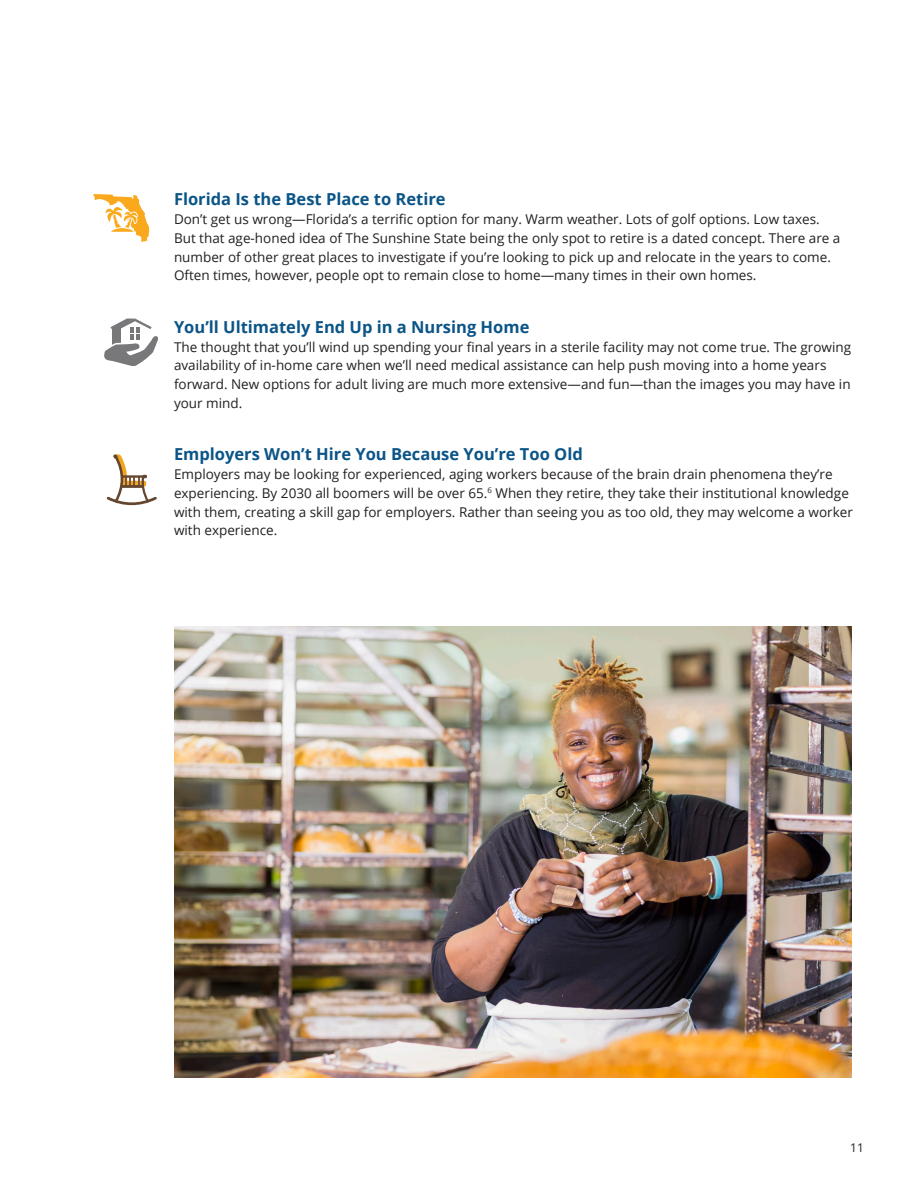
<style>
.page{position:relative;width:918px;height:1188px;background:#fff}
.page>*{position:absolute;margin:0;border:0;box-sizing:border-box;transform-origin:0 0}
.Body{font:700 16.5px "Open Sans";color:#0a5487}
.Body-2{font:13.5px/18.8px "Open Sans";color:#231f20}
.t1{font:12px "Open Sans";color:#231f20}
</style>
<div class="page">
<svg style="left:104px;top:319px;width:54px;height:47px"></svg>
<svg style="left:107px;top:454px;width:50px;height:52px"></svg>
<svg style="left:93px;top:194px;width:56px;height:48px"></svg>
<img style="left:174px;top:626px;width:677px;height:451px">
<p class="Body" style="left:174px;top:188px;width:273px">Florida Is the Best Place to Retire</p>
<p class="Body-2" style="left:174px;top:209px;width:668px">Don’t get us wrong—Florida’s a terrific option for many. Warm weather. Lots of golf options. Low taxes.<br>But that age-honed idea of The Sunshine State being the only spot to retire is a dated concept. There are a number of other great places to investigate if you’re looking to pick up and relocate in the years to come.<br>Often times, however, people opt to remain close to home—many times in their own homes.</p>
<p class="Body" style="left:174px;top:315px;width:357px">You’ll Ultimately End Up in a Nursing Home</p>
<p class="Body-2" style="left:174px;top:337px;width:679px">The thought that you’ll wind up spending your final years in a sterile facility may not come true. The growing availability of in-home care when we’ll need medical assistance can help push moving into a home years forward. New options for adult living are much more extensive—and fun—than the images you may have in your mind.</p>
<p class="Body" style="left:174px;top:443px;width:410px">Employers Won’t Hire You Because You’re Too Old</p>
<p class="Body-2" style="left:174px;top:464px;width:680px">Employers may be looking for experienced, aging workers because of the brain drain phenomena they’re experiencing. By 2030 all boomers will be over 65.<sup>6</sup> When they retire, they take their institutional knowledge with them, creating a skill gap for employers. Rather than seeing you as too old, they may welcome a worker with experience.</p>
<p class="t1" style="left:850px;top:1140px;width:15px">11</p>
</div>
